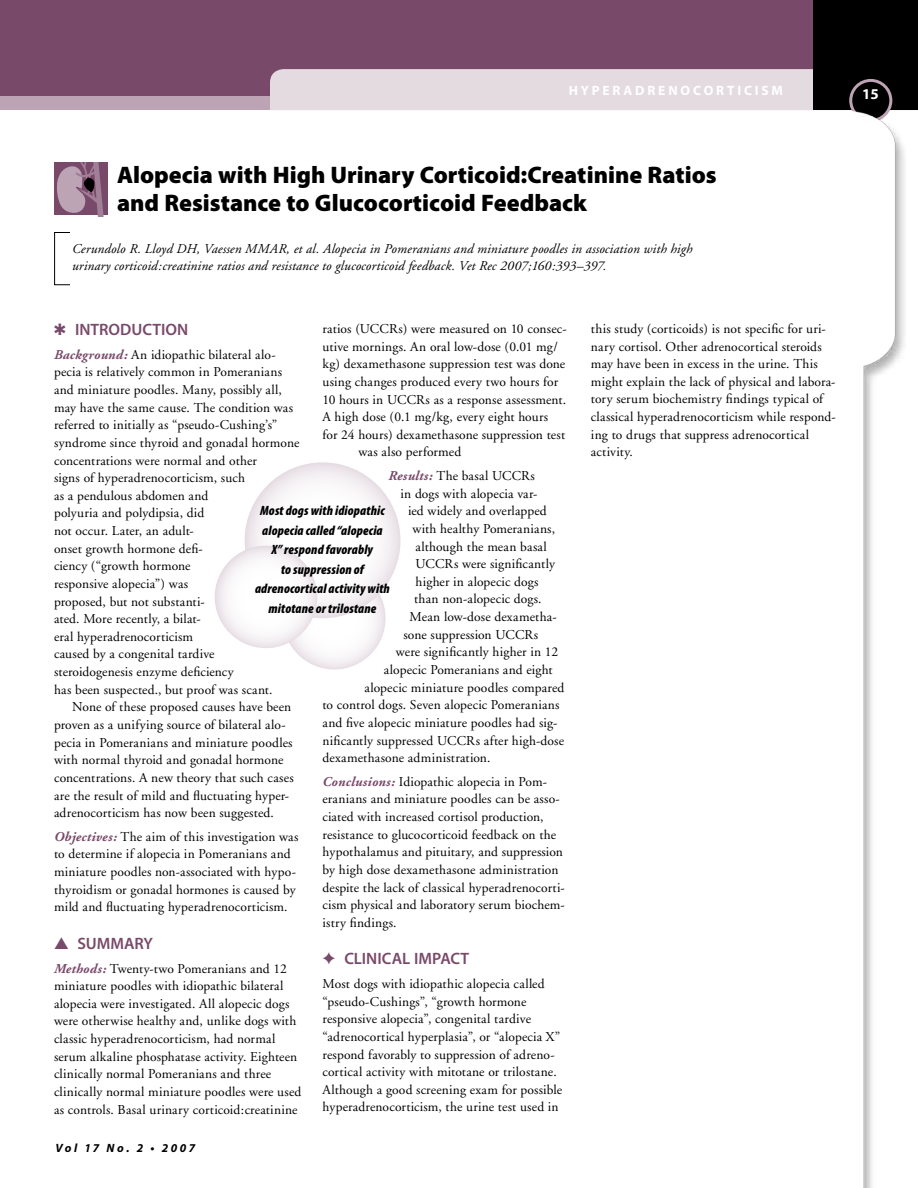
<style>
.page{position:relative;width:918px;height:1188px;background:#fff}
.page>*{position:absolute;margin:0;border:0;box-sizing:border-box;transform-origin:0 0}
.t1{font:900 24px/28.8px "Myriad Pro";color:#000}
.t2{font:600 16.5px "Myriad Pro";color:#79496a}
.t3{font:700 15px "Myriad Pro";color:#fff}
.t4{font:13.5px/17.7px "Adobe Garamond";letter-spacing:.01em;color:#000}
.t5{font:italic 13.5px/16.2px "Adobe Garamond";letter-spacing:.01em;color:#000}
.t6{font:italic 900 condensed 13.5px/19.5px "Myriad Pro";letter-spacing:.01em;color:#000;text-align:center}
.t7{font:700 13.5px "Myriad Pro";letter-spacing:.215em;color:#fff}
.t8{font:italic 700 12px "Myriad Pro";letter-spacing:.21em;color:#000}
.s1{font-weight:700;font-style:italic;color:#79496a}
</style>
<div class="page">
<div style="left:0;top:0;width:918px;height:103px;background:#79496a"></div>
<div style="left:270px;top:69px;width:543px;height:41px;background:#e4dbe1"></div>
<div style="left:813px;top:0;width:105px;height:110px;background:#000"></div>
<div style="left:851px;top:80px;width:40px;height:41px;background:#000;border-radius:50%"></div>
<div style="left:849px;top:79px;width:43px;height:43px;border:3px solid #bca4b5;border-radius:50%"></div>
<img style="left:853px;top:112px;width:52px;height:1076px">
<div style="left:0;top:97px;width:270px;height:13px;background:#bca4b5"></div>
<div style="left:54px;top:162px;width:54px;height:53px;background:#79496a"></div>
<svg style="left:57px;top:162px;width:47px;height:54px"></svg>
<div style="left:54px;top:232px;width:34px;height:53px;border:1px solid #000"></div>
<div style="left:70px;top:228px;width:29px;height:82px;background:#fff"></div>
<svg style="left:283px;top:567px;width:103px;height:102px"></svg>
<svg style="left:245px;top:462px;width:155px;height:156px"></svg>
<svg style="left:215px;top:546px;width:102px;height:102px"></svg>
<p class="t7" style="left:569px;top:81px;width:11px">HYPE</p>
<p class="t7" style="left:612px;top:81px;width:58px">RADRENO</p>
<p class="t7" style="left:693px;top:81px;width:91px">CORTI CIS M</p>
<h1 class="t1" style="left:117px;top:160px;width:601px">Alopecia with High Urinary Corticoid:Creatinine Ratios and Resistance to Glucocorticoid Feedback</h1>
<p class="t5" style="left:72px;top:242px;width:622px">Cerundolo R. Lloyd DH, Vaessen MMAR, et al. Alopecia in Pomeranians and miniature poodles in association with high urinary corticoid:creatinine ratios and resistance to glucocorticoid feedback. Vet Rec 2007;160:393–397.</p>
<p class="t4" style="left:322px;top:320px;width:246px">ratios (UCCRs) were measured on 10 consec-</p>
<p class="t4" style="left:322px;top:338px;width:237px">utive mornings. An oral low-dose (0.01 mg/</p>
<p class="t4" style="left:322px;top:355px;width:244px">kg) dexamethasone suppression test was done</p>
<p class="t4" style="left:322px;top:373px;width:237px">using changes produced every two hours for</p>
<p class="t4" style="left:322px;top:391px;width:245px">10 hours in UCCRs as a response assessment.</p>
<p class="t4" style="left:322px;top:408px;width:227px">A high dose (0.1 mg/kg, every eight hours</p>
<p class="t4" style="left:322px;top:426px;width:244px">for 24 hours) dexamethasone suppression test</p>
<p class="t4" style="left:359px;top:444px;width:104px">was also performed</p>
<p class="t4" style="left:389px;top:467px;width:148px"><span class="s1">Results:</span> The basal UCCRs</p>
<p class="t4" style="left:401px;top:485px;width:139px">in dogs with alopecia var-</p>
<p class="t4" style="left:408px;top:503px;width:140px">ied widely and overlapped</p>
<p class="t4" style="left:413px;top:520px;width:144px">with healthy Pomeranians,</p>
<p class="t4" style="left:416px;top:538px;width:133px">although the mean basal</p>
<p class="t4" style="left:416px;top:555px;width:141px">UCCRs were significantly</p>
<p class="t4" style="left:416px;top:573px;width:124px">higher in alopecic dogs</p>
<p class="t4" style="left:414px;top:591px;width:129px">than non-alopecic dogs.</p>
<p class="t4" style="left:410px;top:608px;width:149px">Mean low-dose dexametha-</p>
<p class="t4" style="left:404px;top:626px;width:136px">sone suppression UCCRs</p>
<p class="t4" style="left:396px;top:644px;width:164px">were significantly higher in 12</p>
<p class="t4" style="left:384px;top:661px;width:170px">alopecic Pomeranians and eight</p>
<p class="t4" style="left:364px;top:679px;width:202px">alopecic miniature poodles compared</p>
<p class="t4" style="left:322px;top:696px;width:239px">to control dogs. Seven alopecic Pomeranians</p>
<p class="t4" style="left:322px;top:714px;width:236px">and five alopecic miniature poodles had sig-</p>
<p class="t4" style="left:322px;top:732px;width:243px">nificantly suppressed UCCRs after high-dose</p>
<p class="t4" style="left:322px;top:749px;width:170px">dexamethasone administration.</p>
<p class="t4" style="left:322px;top:773px;width:244px"><span class="s1">Conclusions:</span> Idiopathic alopecia in Pom&shy;eranians and miniature poodles can be asso&shy;ciated with increased cortisol production, resistance to glucocorticoid feedback on the hypothalamus and pituitary, and suppression by high dose dexamethasone administration despite the lack of classical hyperadrenocorti&shy;cism physical and laboratory serum biochem&shy;istry findings.</p>
<p class="t2" style="left:322px;top:948px;width:148px">✦ CLINICAL IMPACT</p>
<p class="t4" style="left:322px;top:975px;width:241px">Most dogs with idiopathic alopecia called “pseudo-Cushings”, “growth hormone responsive alopecia”, congenital tardive “adrenocortical hyperplasia”, or “alopecia X” respond favorably to suppression of adreno&shy;cortical activity with mitotane or trilostane.<br>Although a good screening exam for possible hyperadrenocorticism, the urine test used in</p>
<p class="t2" style="left:54px;top:319px;width:136px">✱ INTRODUCTION</p>
<p class="t4" style="left:54px;top:346px;width:247px"><span class="s1">Background:</span> An idiopathic bilateral alo&shy;pecia is relatively common in Pomeranians and miniature poodles. Many, possibly all, may have the same cause. The condition was referred to initially as “pseudo-Cushing’s” syndrome since thyroid and gonadal hormone concentrations were normal and other<br>signs of hyperadrenocorticism, such<br>as a pendulous abdomen and<br>polyuria and polydipsia, did<br>not occur. Later, an adult-<br>onset growth hormone defi-<br>ciency (“growth hormone<br>responsive alopecia”) was<br>proposed, but not substanti-<br>ated. More recently, a bilat-<br>eral hyperadrenocorticism<br>caused by a congenital tardive<br>steroidogenesis enzyme deficiency<br>has been suspected., but proof was scant.</p>
<p class="t4" style="left:54px;top:699px;width:241px;text-indent:18px">None of these proposed causes have been proven as a unifying source of bilateral alo&shy;pecia in Pomeranians and miniature poodles with normal thyroid and gonadal hormone concentrations. A new theory that such cases are the result of mild and fluctuating hyper&shy;adrenocorticism has now been suggested.</p>
<p class="t4" style="left:54px;top:828px;width:246px"><span class="s1">Objectives:</span> The aim of this investigation was to determine if alopecia in Pomeranians and miniature poodles non-associated with hypo&shy;thyroidism or gonadal hormones is caused by mild and fluctuating hyperadrenocorticism.</p>
<p class="t2" style="left:54px;top:933px;width:101px">▲ SUMMARY</p>
<p class="t4" style="left:54px;top:960px;width:249px"><span class="s1">Methods:</span> Twenty-two Pomeranians and 12 miniature poodles with idiopathic bilateral alopecia were investigated. All alopecic dogs were otherwise healthy and, unlike dogs with classic hyperadrenocorticism, had normal serum alkaline phosphatase activity. Eighteen clinically normal Pomeranians and three clinically normal miniature poodles were used as controls. Basal urinary corticoid:creatinine</p>
<p class="t6" style="left:255px;top:501px;width:136px">Most dogs with idiopathic alopecia called “alopecia<br>X” respond favorably<br>to suppression of adrenocortical activity with mitotane or trilostane</p>
<p class="t8" style="left:56px;top:1140px;width:141px">Vol 17 No. 2 • 2007</p>
<p class="t4" style="left:591px;top:320px;width:246px">this study (corticoids) is not specific for uri&shy;nary cortisol. Other adrenocortical steroids may have been in excess in the urine. This might explain the lack of physical and labora&shy;tory serum biochemistry findings typical of classical hyperadrenocorticism while respond&shy;ing to drugs that suppress adrenocortical activity.</p>
<p class="t3" style="left:862px;top:84px;width:18px">15</p>
</div>
